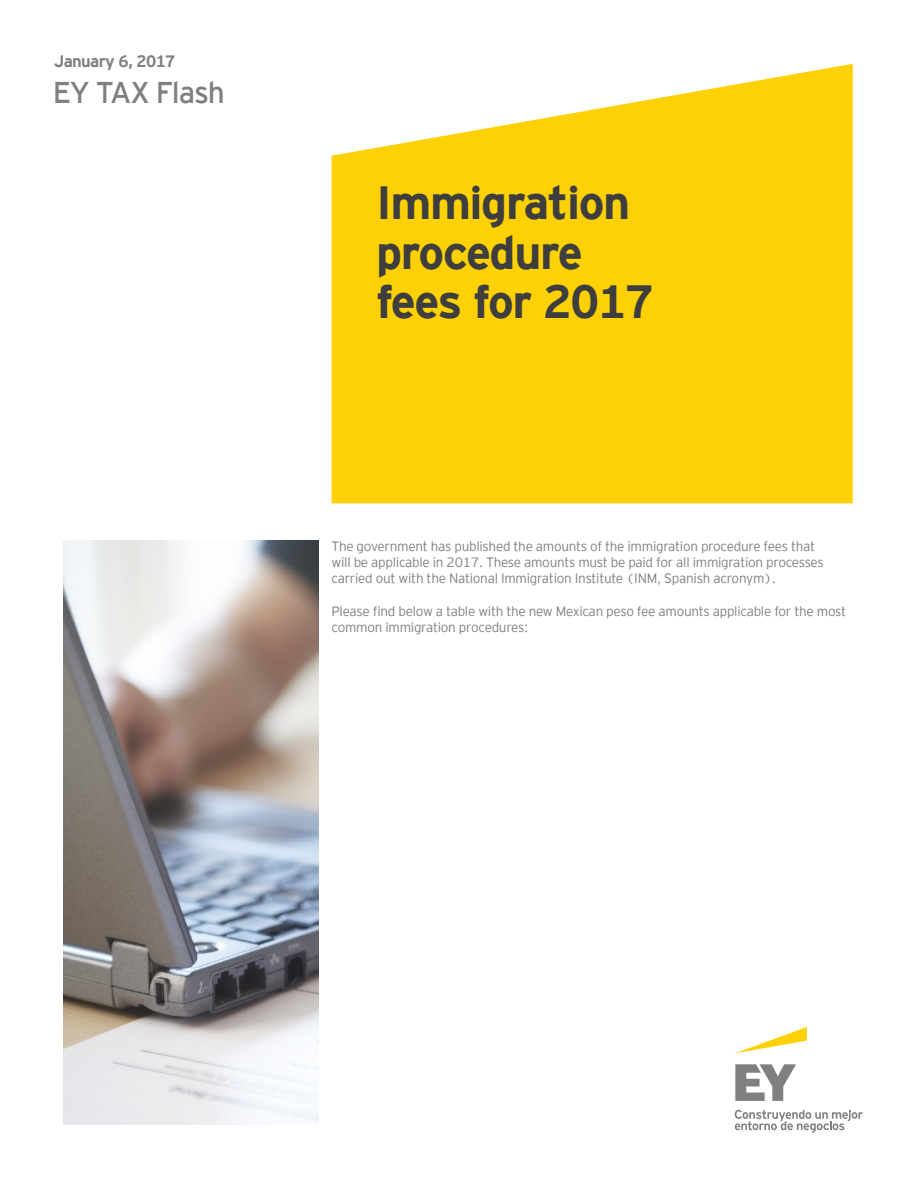
<style>
.page{position:relative;width:918px;height:1188px;background:#fff}
.page>*{position:absolute;margin:0;border:0;box-sizing:border-box;transform-origin:0 0}
.t1{font:700 46.5px/49.5px "EY Interstate";letter-spacing:-.03em;color:#3e3e3f}
.t2{font:30px "EY Interstate";letter-spacing:-.04em;color:#808083}
.t3{font:700 16.5px "EY Interstate";letter-spacing:-.04em;color:#808083}
.t4{font:300 13.5px/16.2px "EY Interstate";letter-spacing:-.02em;color:#808083}
</style>
<div class="page">
<svg style="left:332px;top:64px;width:521px;height:440px;background:#fed51f"></svg>
<svg style="left:735px;top:1064px;width:61px;height:37px"></svg>
<svg style="left:735px;top:1110px;width:128px;height:23px"></svg>
<svg style="left:736px;top:1027px;width:71px;height:26px"></svg>
<img style="left:64px;top:540px;width:255px;height:584px">
<p class="t3" style="left:54px;top:52px;width:123px">January 6, 2017</p>
<p class="t2" style="left:53px;top:75px;width:174px">EY TAX Flash</p>
<p class="t1" style="left:376px;top:178px;width:256px">Immigration procedure</p>
<p class="t1" style="left:376px;top:277px;width:280px">fees for 2017</p>
<p class="t4" style="left:332px;top:538px;width:494px">The government has published the amounts of the immigration procedure fees that will be applicable in 2017. These amounts must be paid for all immigration processes carried out with the National Immigration Institute (INM, Spanish acronym).</p>
<p class="t4" style="left:332px;top:603px;width:516px">Please find below a table with the new Mexican peso fee amounts applicable for the most common immigration procedures:</p>
</div>
